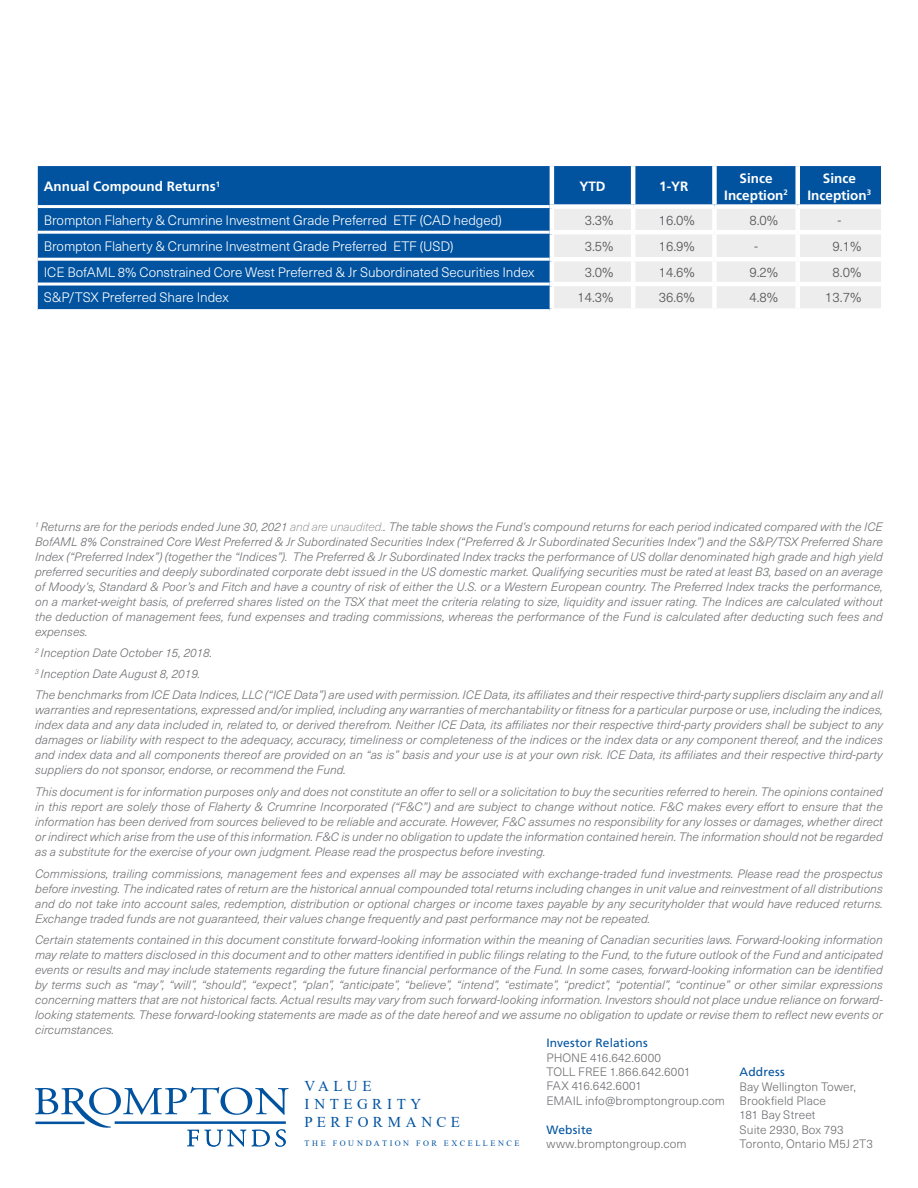
<style>
.page{position:relative;width:918px;height:1188px;background:#fff}
.page>*{position:absolute;margin:0;border:0;box-sizing:border-box;transform-origin:0 0}
.t1{font:15px "Times New Roman";letter-spacing:.305em;color:#0153a0}
.t2{font:300 13.5px "Neue Haas Unica W1 G";letter-spacing:-.005em;color:#fff}
.t3{font:300 13.5px "Neue Haas Unica W1 G";color:#57585a}
.t4{font:700 13.5px "Frutiger LT Std";color:#fff}
.t5{font:italic 300 12px/15px "Neue Haas Unica W1 G";color:#6f7073;text-align:justify}
.t6{font:300 12px "Neue Haas Unica W1 G";letter-spacing:.01em;color:#6f7073}
.t7{font:12px "Frutiger LT Std";letter-spacing:.01em;color:#0153a0}
.t8{font:8.25px "Times New Roman";letter-spacing:.31em;color:#0153a0}
.s1{font-weight:100}
</style>
<div class="page">
<div style="left:38px;top:166px;width:512px;height:143px;background:#0153a0"></div>
<svg style="left:554px;top:166px;width:327px;height:142px;background:#a5bed5"></svg>
<hr style="left:38px;top:205px;width:512px;height:3px;background:#fff">
<hr style="left:38px;top:231px;width:512px;height:3px;background:#fff">
<hr style="left:38px;top:258px;width:512px;height:3px;background:#fff">
<hr style="left:38px;top:283px;width:512px;height:3px;background:#fff">
<hr style="left:631px;top:166px;width:4px;height:38px;background:#fff">
<div style="left:712px;top:166px;width:5px;height:38px;background:#fff"></div>
<div style="left:795px;top:166px;width:5px;height:38px;background:#fff"></div>
<div style="left:550px;top:204px;width:83px;height:5px;background:#fff"></div>
<div style="left:633px;top:204px;width:81px;height:5px;background:#fff"></div>
<hr style="left:631px;top:209px;width:4px;height:21px;background:#fff">
<div style="left:714px;top:204px;width:84px;height:5px;background:#fff"></div>
<div style="left:712px;top:209px;width:5px;height:21px;background:#fff"></div>
<div style="left:798px;top:204px;width:83px;height:5px;background:#fff"></div>
<div style="left:795px;top:209px;width:5px;height:21px;background:#fff"></div>
<hr style="left:550px;top:230px;width:83px;height:4px;background:#fff">
<hr style="left:633px;top:230px;width:81px;height:4px;background:#fff">
<hr style="left:631px;top:234px;width:4px;height:23px;background:#fff">
<hr style="left:714px;top:230px;width:84px;height:4px;background:#fff">
<div style="left:712px;top:234px;width:5px;height:23px;background:#fff"></div>
<hr style="left:798px;top:230px;width:83px;height:4px;background:#fff">
<div style="left:795px;top:234px;width:5px;height:23px;background:#fff"></div>
<hr style="left:550px;top:257px;width:83px;height:4px;background:#fff">
<hr style="left:633px;top:257px;width:81px;height:4px;background:#fff">
<hr style="left:631px;top:261px;width:4px;height:21px;background:#fff">
<hr style="left:714px;top:257px;width:84px;height:4px;background:#fff">
<div style="left:712px;top:261px;width:5px;height:21px;background:#fff"></div>
<hr style="left:798px;top:257px;width:83px;height:4px;background:#fff">
<div style="left:795px;top:261px;width:5px;height:21px;background:#fff"></div>
<hr style="left:550px;top:282px;width:83px;height:4px;background:#fff">
<hr style="left:633px;top:282px;width:81px;height:4px;background:#fff">
<hr style="left:631px;top:286px;width:4px;height:22px;background:#fff">
<hr style="left:714px;top:282px;width:84px;height:4px;background:#fff">
<div style="left:712px;top:286px;width:5px;height:22px;background:#fff"></div>
<hr style="left:798px;top:282px;width:83px;height:4px;background:#fff">
<div style="left:795px;top:286px;width:5px;height:22px;background:#fff"></div>
<svg style="left:35px;top:1087px;width:253px;height:60px"></svg>
<p class="t4" style="left:44px;top:179px;width:178px">Annual Compound Returns<sup>1</sup></p>
<p class="t4" style="left:579px;top:179px;width:28px">YTD</p>
<p class="t4" style="left:659px;top:179px;width:31px">1-YR</p>
<p class="t4" style="left:740px;top:171px;width:35px">Since</p>
<p class="t4" style="left:724px;top:187px;width:65px">Inception<sup>2</sup></p>
<p class="t4" style="left:823px;top:171px;width:35px">Since</p>
<p class="t4" style="left:808px;top:187px;width:65px">Inception<sup>3</sup></p>
<p class="t2" style="left:44px;top:210px;width:460px">Brompton Flaherty &amp; Crumrine Investment Grade Preferred ETF (CAD hedged)</p>
<p class="t3" style="left:585px;top:210px;width:30px">3.3%</p>
<p class="t3" style="left:659px;top:210px;width:38px">16.0%</p>
<p class="t3" style="left:749px;top:210px;width:30px">8.0%</p>
<p class="t3" style="left:837px;top:210px;width:5px">-</p>
<p class="t2" style="left:44px;top:236px;width:411px">Brompton Flaherty &amp; Crumrine Investment Grade Preferred ETF (USD)</p>
<p class="t3" style="left:585px;top:236px;width:30px">3.5%</p>
<p class="t3" style="left:659px;top:236px;width:38px">16.9%</p>
<p class="t3" style="left:754px;top:236px;width:5px">-</p>
<p class="t3" style="left:833px;top:236px;width:30px">9.1%</p>
<p class="t2" style="left:44px;top:262px;width:492px">ICE BofAML 8% Constrained Core West Preferred &amp; Jr Subordinated Securities Index</p>
<p class="t3" style="left:585px;top:262px;width:30px">3.0%</p>
<p class="t3" style="left:659px;top:262px;width:38px">14.6%</p>
<p class="t3" style="left:749px;top:262px;width:30px">9.2%</p>
<p class="t3" style="left:833px;top:262px;width:30px">8.0%</p>
<p class="t2" style="left:44px;top:288px;width:186px">S&amp;P/TSX Preferred Share Index</p>
<p class="t3" style="left:577px;top:288px;width:38px">14.3%</p>
<p class="t3" style="left:659px;top:288px;width:38px">36.6%</p>
<p class="t3" style="left:749px;top:288px;width:30px">4.8%</p>
<p class="t3" style="left:825px;top:288px;width:38px">13.7%</p>
<p class="t5" style="left:35px;top:519px;width:849px"><sup>1</sup> Returns are for the periods ended June 30, 2021 <span class="s1">and are unaudited.</span>. The table shows the Fund’s compound returns for each period indicated compared with the ICE BofAML 8% Constrained Core West Preferred &amp; Jr Subordinated Securities Index (“Preferred &amp; Jr Subordinated Securities Index”) and the S&amp;P/TSX Preferred Share Index (“Preferred Index”) (together the “Indices”). The Preferred &amp; Jr Subordinated Index tracks the performance of US dollar denominated high grade and high yield preferred securities and deeply subordinated corporate debt issued in the US domestic market. Qualifying securities must be rated at least B3, based on an average of Moody’s, Standard &amp; Poor’s and Fitch and have a country of risk of either the U.S. or a Western European country. The Preferred Index tracks the performance, on a market-weight basis, of preferred shares listed on the TSX that meet the criteria relating to size, liquidity and issuer rating. The Indices are calculated without the deduction of management fees, fund expenses and trading commissions, whereas the performance of the Fund is calculated after deducting such fees and expenses.</p>
<p class="t5" style="left:35px;top:645px;width:179px"><sup>2</sup> Inception Date October 15, 2018.</p>
<p class="t5" style="left:35px;top:666px;width:167px"><sup>3</sup> Inception Date August 8, 2019.</p>
<p class="t5" style="left:35px;top:687px;width:849px">The benchmarks from ICE Data Indices, LLC (“ICE Data”) are used with permission. ICE Data, its affiliates and their respective third-party suppliers disclaim any and all warranties and representations, expressed and/or implied, including any warranties of merchantability or fitness for a particular purpose or use, including the indices, index data and any data included in, related to, or derived therefrom. Neither ICE Data, its affiliates nor their respective third-party providers shall be subject to any damages or liability with respect to the adequacy, accuracy, timeliness or completeness of the indices or the index data or any component thereof, and the indices and index data and all components thereof are provided on an “as is” basis and your use is at your own risk. ICE Data, its affiliates and their respective third-party suppliers do not sponsor, endorse, or recommend the Fund.</p>
<p class="t5" style="left:35px;top:784px;width:849px">This document is for information purposes only and does not constitute an offer to sell or a solicitation to buy the securities referred to herein. The opinions contained in this report are solely those of Flaherty &amp; Crumrine Incorporated (“F&amp;C”) and are subject to change without notice. F&amp;C makes every effort to ensure that the information has been derived from sources believed to be reliable and accurate. However, F&amp;C assumes no responsibility for any losses or damages, whether direct or indirect which arise from the use of this information. F&amp;C is under no obligation to update the information contained herein. The information should not be regarded as a substitute for the exercise of your own judgment. Please read the prospectus before investing.</p>
<p class="t5" style="left:35px;top:865px;width:849px">Commissions, trailing commissions, management fees and expenses all may be associated with exchange-traded fund investments. Please read the prospectus before investing. The indicated rates of return are the historical annual compounded total returns including changes in unit value and reinvestment of all distributions and do not take into account sales, redemption, distribution or optional charges or income taxes payable by any securityholder that would have reduced returns.<br>Exchange traded funds are not guaranteed, their values change frequently and past performance may not be repeated.</p>
<p class="t5" style="left:35px;top:932px;width:849px">Certain statements contained in this document constitute forward-looking information within the meaning of Canadian securities laws. Forward-looking information may relate to matters disclosed in this document and to other matters identified in public filings relating to the Fund, to the future outlook of the Fund and anticipated events or results and may include statements regarding the future financial performance of the Fund. In some cases, forward-looking information can be identified by terms such as “may”, “will”, “should”, “expect”, “plan”, “anticipate”, “believe”, “intend”, “estimate”, “predict”, “potential”, “continue” or other similar expressions concerning matters that are not historical facts. Actual results may vary from such forward-looking information. Investors should not place undue reliance on forward&shy;looking statements. These forward-looking statements are made as of the date hereof and we assume no obligation to update or revise them to reflect new events or circumstances.</p>
<p class="t1" style="left:304px;top:1075px;width:69px">VALUE</p>
<p class="t1" style="left:304px;top:1093px;width:118px">INTEGRITY</p>
<p class="t1" style="left:304px;top:1111px;width:157px">PERFORMANCE</p>
<p class="t8" style="left:304px;top:1137px;width:217px">THE FOUNDATION FOR EXCELLENCE</p>
<p class="t7" style="left:546px;top:1036px;width:103px">Investor Relations</p>
<p class="t6" style="left:546px;top:1049px;width:116px">PHONE 416.642.6000</p>
<p class="t6" style="left:546px;top:1063px;width:146px">TOLL FREE 1.866.642.6001</p>
<p class="t6" style="left:546px;top:1077px;width:97px">FAX 416.642.6001</p>
<p class="t6" style="left:546px;top:1092px;width:180px">EMAIL info@bromptongroup.com</p>
<p class="t7" style="left:546px;top:1122px;width:48px">Website</p>
<p class="t6" style="left:546px;top:1135px;width:142px">www.bromptongroup.com</p>
<p class="t7" style="left:740px;top:1065px;width:47px">Address</p>
<p class="t6" style="left:740px;top:1078px;width:118px">Bay Wellington Tower,</p>
<p class="t6" style="left:740px;top:1092px;width:88px">Brookfield Place</p>
<p class="t6" style="left:740px;top:1106px;width:77px">181 Bay Street</p>
<p class="t6" style="left:740px;top:1121px;width:105px">Suite 2930, Box 793</p>
<p class="t6" style="left:740px;top:1135px;width:135px">Toronto, Ontario M5J 2T3</p>
</div>
